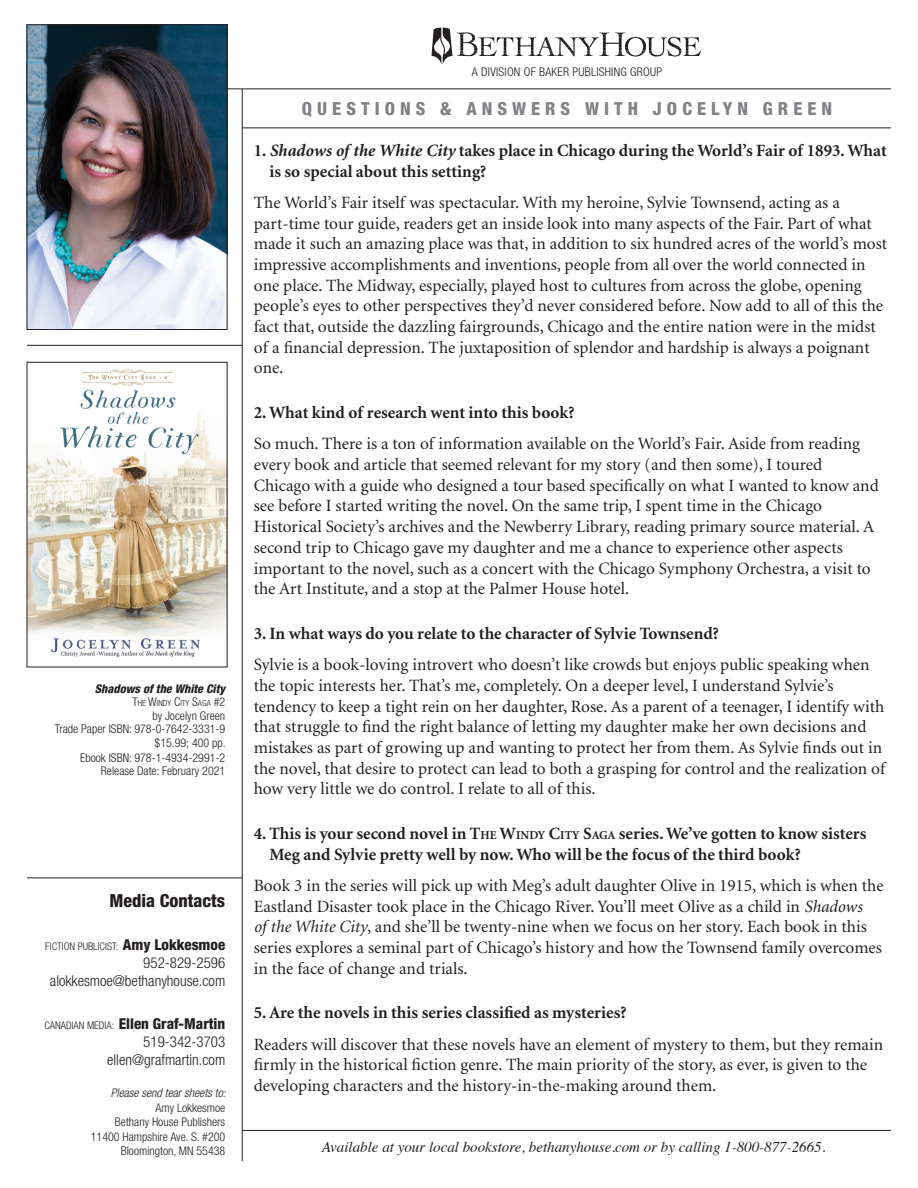
<style>
.page{position:relative;width:918px;height:1188px;background:#fff}
.page>*{position:absolute;margin:0;border:0;box-sizing:border-box;transform-origin:0 0}
.t1{font:800 condensed 18px "Helvetica Neue";letter-spacing:.28em;color:#808285}
.t2{font:800 condensed 18px "Helvetica Neue";color:#231f20}
.Body_text{font:17.25px/20.7px "Minion";color:#231f20}
.Body_text-2{font:700 17.25px/20.7px "Minion";color:#231f20}
.t3{font:italic 15px "Times";color:#231f20}
.t4{font:300 condensed 15px "Helvetica Neue";color:#231f20}
.t5{font:800 condensed 15px "Helvetica Neue";color:#231f20}
.Book_ID{font:300 condensed 12px "Helvetica Neue";color:#231f20}
.Book_ID-2{font:300 condensed 12px "Helvetica Neue";letter-spacing:.02em;color:#231f20}
.t6{font:italic 300 condensed 12px "Helvetica Neue";color:#231f20}
.Book_Title{font:italic 800 condensed 12px "Helvetica Neue";color:#231f20}
.t7{font:300 condensed 10.5px "Helvetica Neue";color:#231f20}
.Book_ID-3{font:300 condensed 8.4px "Helvetica Neue";color:#231f20}
.t8{font:5.55px "Cochin";letter-spacing:-.04em;color:#231f20}
.s1{font-size:12px}
.s2{font-weight:800;font-size:15px}
.s3{font-weight:300;font-size:10.5px}
.s4{font-style:italic}
.s5{font-style:inherit}
.s6{font-size:12.15px}
</style>
<div class="page">
<svg style="left:431px;top:28px;width:269px;height:37px"></svg>
<img style="left:29px;top:369px;width:196px;height:289px">
<img style="left:29px;top:27px;width:196px;height:301px">
<div style="left:27px;top:25px;width:200px;height:305px;border:1px solid #231f20"></div>
<hr style="left:242px;top:1130px;width:649px;height:1px;background:#231f20">
<hr style="left:27px;top:345px;width:215px;height:1px;background:#231f20">
<hr style="left:242px;top:89px;width:1px;height:1072px;background:#231f20">
<hr style="left:243px;top:128px;width:648px;height:1px;background:#231f20">
<hr style="left:227px;top:89px;width:664px;height:1px;background:#231f20">
<hr style="left:27px;top:878px;width:215px;height:1px;background:#231f20">
<p class="Book_Title" style="left:95px;top:681px;width:132px">Shadows of the White City</p>
<p class="Book_ID-3" style="left:132px;top:698px;width:94px"><span class="s1">T</span>HE <span class="s1">W</span>INDY <span class="s1">C</span>ITY <span class="s1">S</span>AGA <span class="s1">#2</span></p>
<p class="Book_ID" style="left:152px;top:708px;width:74px">by Jocelyn Green</p>
<p class="Book_ID" style="left:55px;top:722px;width:172px">Trade Paper ISBN: 978-0-7642-3331-9</p>
<p class="Book_ID" style="left:155px;top:735px;width:73px">$15.99; 400 pp.</p>
<p class="Book_ID" style="left:80px;top:750px;width:147px">Ebook ISBN: 978-1-4934-2991-2</p>
<p class="Book_ID" style="left:101px;top:764px;width:126px">Release Date: February 2021</p>
<p class="t2" style="left:110px;top:889px;width:117px">Media Contacts</p>
<p class="t7" style="left:45px;top:940px;width:182px">FICTION PUBLICIST: <span class="s2">Amy Lokkesmoe</span></p>
<p class="t4" style="left:143px;top:954px;width:83px">952-829-2596</p>
<p class="t4" style="left:50px;top:972px;width:177px">alokkesmoe@bethanyhouse.com</p>
<p class="t5" style="left:44px;top:1014px;width:182px"><span class="s3">CANADIAN MEDIA:</span> Ellen Graf-Martin</p>
<p class="t4" style="left:143px;top:1033px;width:83px">519-342-3703</p>
<p class="t4" style="left:107px;top:1051px;width:120px">ellen@grafmartin.com</p>
<p class="t6" style="left:111px;top:1086px;width:117px">Please send tear sheets to:</p>
<p class="Book_ID" style="left:155px;top:1101px;width:71px">Amy Lokkesmoe</p>
<p class="Book_ID" style="left:115px;top:1115px;width:112px">Bethany House Publishers</p>
<p class="Book_ID" style="left:91px;top:1130px;width:136px">11400 Hampshire Ave. S. #200</p>
<p class="Book_ID" style="left:121px;top:1144px;width:106px">Bloomington, MN 55438</p>
<p class="Book_ID-2" style="left:472px;top:65px;width:192px">A DIVISION OF BAKER PUBLISHING GROUP</p>
<p class="t1" style="left:302px;top:97px;width:532px">QUESTIONS &amp; ANSWERS WITH JOCELYN GREEN</p>
<p class="Body_text-2" style="left:269px;top:141px;width:619px;text-indent:-16px">1. <span class="s4">Shadows of the White City</span> takes place in Chicago during the World’s Fair of 1893. What is so special about this setting?</p>
<p class="Body_text" style="left:254px;top:193px;width:635px">The World’s Fair itself was spectacular. With my heroine, Sylvie Townsend, acting as a part-time tour guide, readers get an inside look into many aspects of the Fair. Part of what made it such an amazing place was that, in addition to six hundred acres of the world’s most impressive accomplishments and inventions, people from all over the world connected in one place. The Midway, especially, played host to cultures from across the globe, opening people’s eyes to other perspectives they’d never considered before. Now add to all of this the fact that, outside the dazzling fairgrounds, Chicago and the entire nation were in the midst of a financial depression. The juxtaposition of splendor and hardship is always a poignant one.</p>
<p class="Body_text-2" style="left:254px;top:403px;width:322px">2. What kind of research went into this book?</p>
<p class="Body_text" style="left:254px;top:434px;width:627px">So much. There is a ton of information available on the World’s Fair. Aside from reading every book and article that seemed relevant for my story (and then some), I toured Chicago with a guide who designed a tour based specifically on what I wanted to know and see before I started writing the novel. On the same trip, I spent time in the Chicago Historical Society’s archives and the Newberry Library, reading primary source material. A second trip to Chicago gave my daughter and me a chance to experience other aspects important to the novel, such as a concert with the Chicago Symphony Orchestra, a visit to the Art Institute, and a stop at the Palmer House hotel.</p>
<p class="Body_text-2" style="left:254px;top:624px;width:467px">3. In what ways do you relate to the character of Sylvie Townsend?</p>
<p class="Body_text" style="left:254px;top:655px;width:633px">Sylvie is a book-loving introvert who doesn’t like crowds but enjoys public speaking when the topic interests her. That’s me, completely. On a deeper level, I understand Sylvie’s tendency to keep a tight rein on her daughter, Rose. As a parent of a teenager, I identify with that struggle to find the right balance of letting my daughter make her own decisions and mistakes as part of growing up and wanting to protect her from them. As Sylvie finds out in the novel, that desire to protect can lead to both a grasping for control and the realization of how very little we do control. I relate to all of this.</p>
<p class="Body_text-2" style="left:269px;top:824px;width:599px;text-indent:-16px">4. This is your second novel in <span class="s5">T</span><span class="s6">HE</span> <span class="s5">W</span><span class="s6">INDY</span> <span class="s5">C</span><span class="s6">ITY</span> <span class="s5">S</span><span class="s6">AGA</span> series. We’ve gotten to know sisters<br>Meg and Sylvie pretty well by now. Who will be the focus of the third book?</p>
<p class="Body_text" style="left:254px;top:876px;width:631px">Book 3 in the series will pick up with Meg’s adult daughter Olive in 1915, which is when the Eastland Disaster took place in the Chicago River. You’ll meet Olive as a child in <span class="s4">Shadows<br>of the White City</span>, and she’ll be twenty-nine when we focus on her story. Each book in this series explores a seminal part of Chicago’s history and how the Townsend family overcomes in the face of change and trials.</p>
<p class="Body_text-2" style="left:254px;top:1003px;width:374px">5. Are the novels in this series classified as mysteries?</p>
<p class="Body_text" style="left:254px;top:1034px;width:631px">Readers will discover that these novels have an element of mystery to them, but they remain firmly in the historical fiction genre. The main priority of the story, as ever, is given to the developing characters and the history-in-the-making around them.</p>
<p class="t8" style="left:761px;top:242px;width:117px">Follow this layout for applications where the designated</p>
<p class="t3" style="left:322px;top:1134px;width:505px">Available at your local bookstore, bethanyhouse.com or by calling 1-800-877-2665.</p>
</div>
